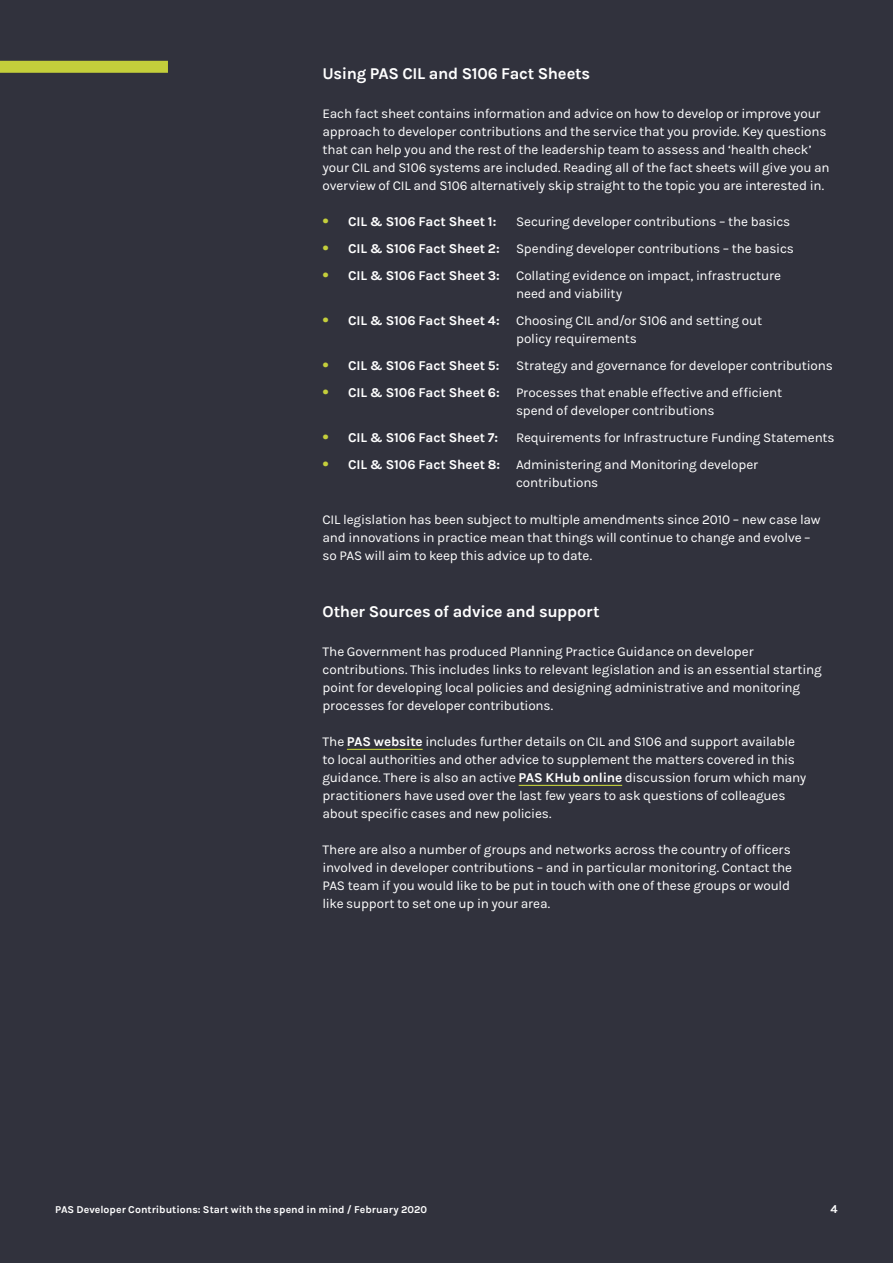
<style>
.page{position:relative;width:893px;height:1263px;background:#31323d}
.page>*{position:absolute;margin:0;border:0;box-sizing:border-box;transform-origin:0 0}
.t1{font:700 30px "Karla";color:#c4cf3b}
.t2{font:700 16.5px "Karla";letter-spacing:-.015em;color:#fff}
.t3{font:13.5px/18px "Karla";letter-spacing:-.01em;color:#fff}
.t4{font:700 13.5px "Karla";letter-spacing:-.005em;color:#fff}
.t5{font:700 12px "Karla";color:#fff}
.t6{font:700 10.5px "Karla";color:#fff}
.s1{font-weight:700}
</style>
<div class="page">
<div style="left:0;top:61px;width:168px;height:12px;background:#c4cf3b"></div>
<hr style="left:347px;top:749px;width:76px;height:1px;background:#c4cf3b">
<hr style="left:519px;top:785px;width:103px;height:1px;background:#c4cf3b">
<p class="t2" style="left:322px;top:64px;width:269px">Using PAS CIL and S106 Fact Sheets</p>
<p class="t3" style="left:322px;top:105px;width:509px">Each fact sheet contains information and advice on how to develop or improve your approach to developer contributions and the service that you provide. Key questions that can help you and the rest of the leadership team to assess and ‘health check’ your CIL and S106 systems are included. Reading all of the fact sheets will give you an overview of CIL and S106 alternatively skip straight to the topic you are interested in.</p>
<h1 class="t1" style="left:322px;top:195px;width:8px">.</h1>
<p class="t4" style="left:348px;top:213px;width:150px">CIL &amp; S106 Fact Sheet 1:</p>
<p class="t3" style="left:516px;top:213px;width:276px">Securing developer contributions – the basics</p>
<h1 class="t1" style="left:322px;top:222px;width:8px">.</h1>
<p class="t3" style="left:348px;top:240px;width:447px"><span class="s1">CIL &amp; S106 Fact Sheet 2:</span> Spending developer contributions – the basics</p>
<h1 class="t1" style="left:322px;top:249px;width:8px">.</h1>
<p class="t3" style="left:516px;top:267px;width:267px;text-indent:-168px"><span class="s1">CIL &amp; S106 Fact Sheet 3:</span> Collating evidence on impact, infrastructure need and viability</p>
<h1 class="t1" style="left:322px;top:294px;width:8px">.</h1>
<p class="t3" style="left:516px;top:312px;width:248px;text-indent:-168px"><span class="s1">CIL &amp; S106 Fact Sheet 4:</span> Choosing CIL and/or S106 and setting out policy requirements</p>
<h1 class="t1" style="left:322px;top:339px;width:8px">.</h1>
<p class="t3" style="left:348px;top:357px;width:486px"><span class="s1">CIL &amp; S106 Fact Sheet 5:</span> Strategy and governance for developer contributions</p>
<h1 class="t1" style="left:322px;top:366px;width:8px">.</h1>
<p class="t3" style="left:516px;top:384px;width:268px;text-indent:-168px"><span class="s1">CIL &amp; S106 Fact Sheet 6:</span> Processes that enable effective and efficient spend of developer contributions</p>
<h1 class="t1" style="left:322px;top:411px;width:8px">.</h1>
<p class="t4" style="left:348px;top:429px;width:152px">CIL &amp; S106 Fact Sheet 7:</p>
<p class="t3" style="left:516px;top:429px;width:320px">Requirements for Infrastructure Funding Statements</p>
<h1 class="t1" style="left:322px;top:438px;width:8px">.</h1>
<p class="t3" style="left:348px;top:456px;width:412px;text-align:center"><span class="s1">CIL &amp; S106 Fact Sheet 8:</span> Administering and Monitoring developer contributions</p>
<p class="t3" style="left:322px;top:510px;width:500px">CIL legislation has been subject to multiple amendments since 2010 – new case law and innovations in practice mean that things will continue to change and evolve – so PAS will aim to keep this advice up to date.</p>
<p class="t2" style="left:322px;top:601px;width:279px">Other Sources of advice and support</p>
<p class="t3" style="left:322px;top:642px;width:501px">The Government has produced Planning Practice Guidance on developer contributions. This includes links to relevant legislation and is an essential starting point for developing local policies and designing administrative and monitoring processes for developer contributions.</p>
<p class="t3" style="left:322px;top:732px;width:485px">The <span class="s1">PAS website</span> includes further details on CIL and S106 and support available to local authorities and other advice to supplement the matters covered in this guidance. There is also an active <span class="s1">PAS KHub online</span> discussion forum which many practitioners have used over the last few years to ask questions of colleagues about specific cases and new policies.</p>
<p class="t3" style="left:322px;top:840px;width:471px">There are also a number of groups and networks across the country of officers involved in developer contributions – and in particular monitoring. Contact the PAS team if you would like to be put in touch with one of these groups or would like support to set one up in your area.</p>
<p class="t6" style="left:55px;top:1203px;width:373px">PAS Developer Contributions: Start with the spend in mind / February 2020</p>
<p class="t5" style="left:830px;top:1202px;width:9px">4</p>
</div>
